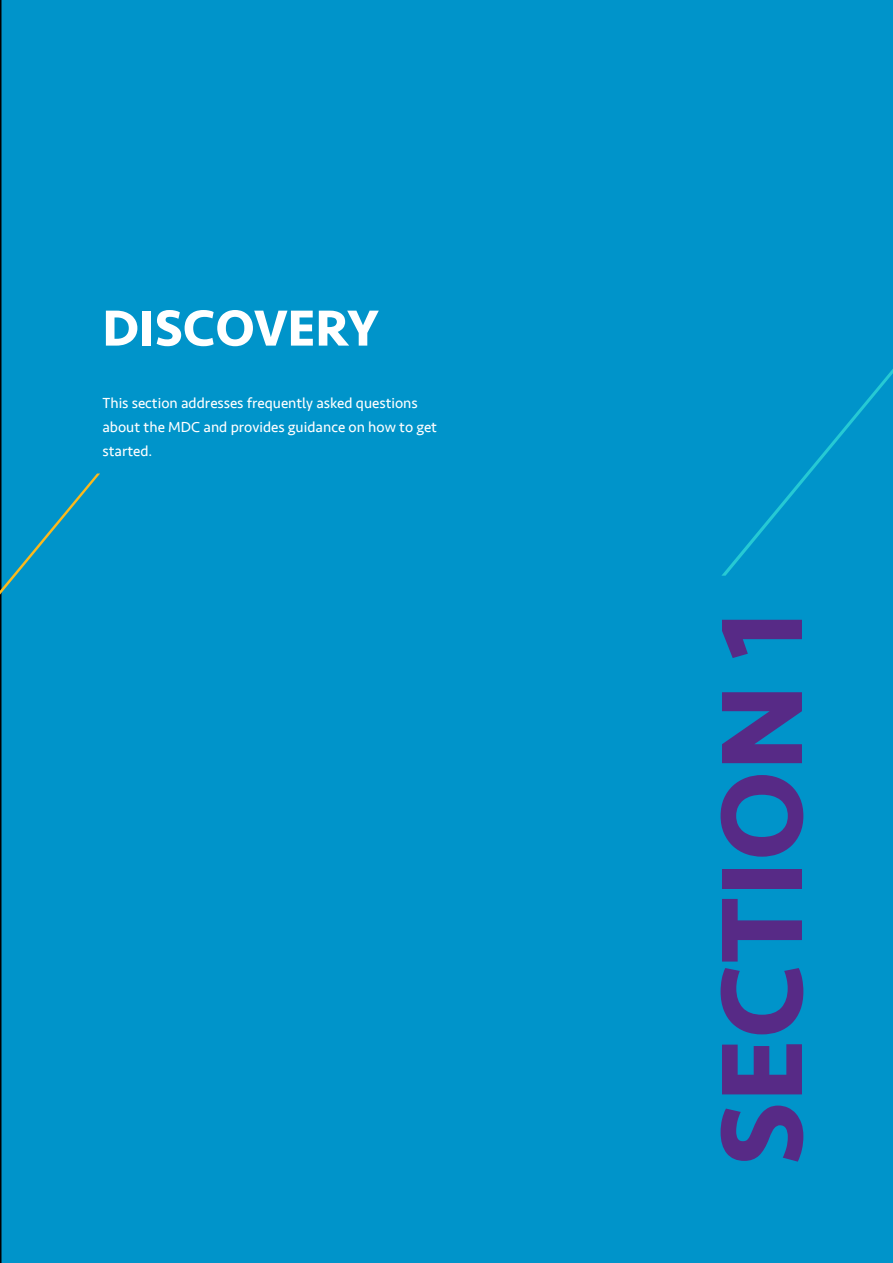
<style>
.page{position:relative;width:893px;height:1263px;background:#0094ca}
.page>*{position:absolute;margin:0;border:0;box-sizing:border-box;transform-origin:0 0}
.Section_Header{font:700 120px "Seravek";color:#572a86}
.Smaller_Blue_Header{font:700 52.5px "Seravek";color:#fff}
.Body_Copy{font:15px/24px "Seravek";color:#fff}
</style>
<div class="page">
<div style="left:0;top:473px;width:100px;height:122px;background:#0094ca"></div>
<p class="Smaller_Blue_Header" style="left:102px;top:286px;width:278px">DISCOVERY</p>
<p class="Body_Copy" style="left:102px;top:391px;width:336px">This section addresses frequently asked questions about the MDC and provides guidance on how to get started.</p>
<p class="Section_Header" style="left:666px;top:1166px;width:556px;rotate:-90deg">SECTION 1</p>
</div>
